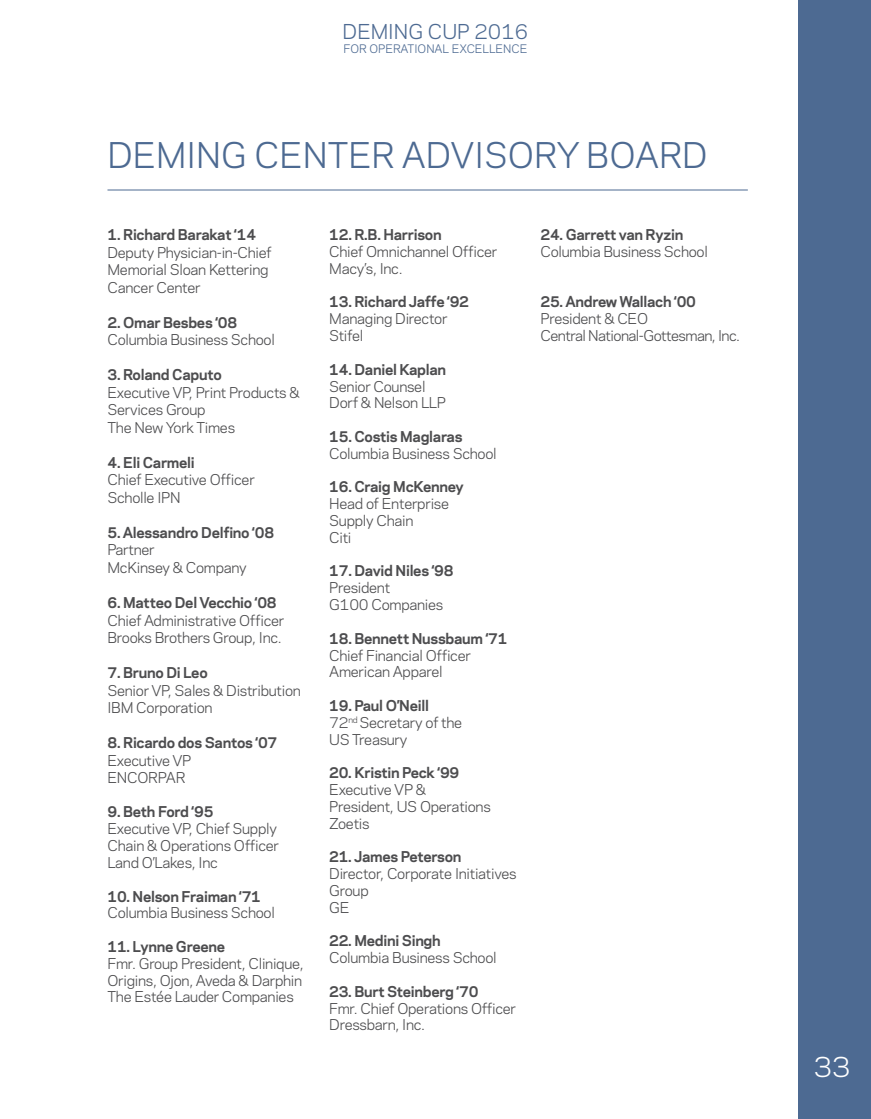
<style>
.page{position:relative;width:871px;height:1119px;background:#fff}
.page>*{position:absolute;margin:0;border:0;box-sizing:border-box;transform-origin:0 0}
.t1{font:33.25px "Galaxie Polaris";color:#4d6a92}
.t2{font:26.25px "Galaxie Polaris";color:#fff}
.t3{font:19.25px "Galaxie Polaris";color:#4d6a92}
.t4{font:14px/16.8px "Galaxie Polaris";letter-spacing:-.02em;color:#4d4d4f}
.t5{font:700 14px "Galaxie Polaris";letter-spacing:-.02em;color:#4d4d4f}
.t6{font:14px/16.8px "Galaxie Polaris";letter-spacing:-.04em;color:#4d4d4f}
.t7{font:11.03px "Galaxie Polaris";color:#4d6a92}
.s1{font-weight:700}
</style>
<div class="page">
<div style="left:798px;top:0;width:72px;height:1118px;background:#4d6a92"></div>
<hr style="left:107px;top:190px;width:640px;height:1px;background:#4d6a92">
<h3 class="t3" style="left:342px;top:17px;width:187px">DEMING CUP 2016</h3>
<p class="t7" style="left:343px;top:41px;width:185px">FOR OPERATIONAL EXCELLENCE</p>
<h1 class="t1" style="left:107px;top:131px;width:601px">DEMING CENTER ADVISORY BOARD</h1>
<p class="t5" style="left:107px;top:225px;width:150px">1. Richard Barakat ‘14</p>
<p class="t4" style="left:107px;top:243px;width:165px;line-height:17.5px">Deputy Physician-in-Chief<br>Memorial Sloan Kettering<br>Cancer Center</p>
<p class="t5" style="left:107px;top:313px;width:131px">2. Omar Besbes ‘08</p>
<p class="t4" style="left:107px;top:330px;width:169px">Columbia Business School</p>
<p class="t5" style="left:107px;top:365px;width:116px">3. Roland Caputo</p>
<p class="t4" style="left:107px;top:383px;width:194px;line-height:17.5px">Executive VP, Print Products &amp;<br>Services Group<br>The New York Times</p>
<p class="t5" style="left:107px;top:453px;width:89px">4. Eli Carmeli</p>
<p class="t4" style="left:107px;top:470px;width:149px;line-height:17.5px">Chief Executive Officer<br>Scholle IPN</p>
<p class="t5" style="left:107px;top:523px;width:168px">5. Alessandro Delfino ‘08</p>
<p class="t4" style="left:107px;top:540px;width:140px;line-height:17.5px">Partner<br>McKinsey &amp; Company</p>
<p class="t5" style="left:107px;top:593px;width:171px">6. Matteo Del Vecchio ‘08</p>
<p class="t4" style="left:107px;top:610px;width:178px;line-height:17.5px">Chief Administrative Officer<br>Brooks Brothers Group, Inc.</p>
<p class="t5" style="left:107px;top:663px;width:102px">7. Bruno Di Leo</p>
<p class="t4" style="left:107px;top:680px;width:195px;line-height:17.5px">Senior VP, Sales &amp; Distribution<br>IBM Corporation</p>
<p class="t5" style="left:107px;top:733px;width:171px">8. Ricardo dos Santos ‘07</p>
<p class="t4" style="left:107px;top:750px;width:85px;line-height:17.5px">Executive VP<br>ENCORPAR</p>
<p class="t5" style="left:107px;top:802px;width:107px">9. Beth Ford ‘95</p>
<p class="t4" style="left:107px;top:819px;width:173px">Executive VP, Chief Supply<br>Chain &amp; Operations Officer<br>Land O’Lakes, Inc</p>
<p class="t5" style="left:107px;top:886px;width:155px">10. Nelson Fraiman ‘71</p>
<p class="t4" style="left:107px;top:903px;width:169px">Columbia Business School</p>
<p class="t5" style="left:107px;top:937px;width:119px">11. Lynne Greene</p>
<p class="t4" style="left:107px;top:953px;width:198px;text-align:justify">Fmr. Group President, Clinique, Origins, Ojon, Aveda &amp; Darphin The Estée Lauder Companies</p>
<p class="t5" style="left:329px;top:225px;width:114px">12. R.B. Harrison</p>
<p class="t4" style="left:329px;top:242px;width:169px">Chief Omnichannel Officer<br>Macy’s, Inc.</p>
<p class="t5" style="left:329px;top:293px;width:141px">13. Richard Jaffe ‘92</p>
<p class="t4" style="left:329px;top:309px;width:120px">Managing Director<br>Stifel</p>
<p class="t5" style="left:329px;top:360px;width:118px">14. Daniel Kaplan</p>
<p class="t4" style="left:329px;top:377px;width:118px">Senior Counsel<br>Dorf &amp; Nelson LLP</p>
<p class="t5" style="left:329px;top:427px;width:135px">15. Costis Maglaras</p>
<p class="t4" style="left:329px;top:444px;width:169px">Columbia Business School</p>
<p class="t5" style="left:329px;top:477px;width:136px">16. Craig McKenney</p>
<p class="t4" style="left:329px;top:494px;width:121px">Head of Enterprise<br>Supply Chain<br>Citi</p>
<p class="t5" style="left:329px;top:561px;width:126px">17. David Niles ‘98</p>
<p class="t4" style="left:329px;top:578px;width:115px">President<br>G100 Companies</p>
<p class="t5" style="left:329px;top:629px;width:180px">18. Bennett Nussbaum ‘71</p>
<p class="t4" style="left:329px;top:645px;width:143px">Chief Financial Officer<br>American Apparel</p>
<p class="t4" style="left:329px;top:696px;width:134px"><span class="s1">19. Paul O’Neill<br></span>72<sup>nd</sup> Secretary of the<br>US Treasury</p>
<p class="t5" style="left:329px;top:763px;width:131px">20. Kristin Peck ‘99</p>
<p class="t4" style="left:329px;top:780px;width:163px">Executive VP &amp;<br>President, US Operations<br>Zoetis</p>
<p class="t5" style="left:329px;top:847px;width:134px">21. James Peterson</p>
<p class="t4" style="left:329px;top:864px;width:189px">Director, Corporate Initiatives<br>Group<br>GE</p>
<p class="t5" style="left:329px;top:931px;width:113px">22. Medini Singh</p>
<p class="t4" style="left:329px;top:948px;width:169px">Columbia Business School</p>
<p class="t5" style="left:329px;top:981px;width:151px">23. Burt Steinberg ‘70</p>
<p class="t4" style="left:329px;top:998px;width:188px">Fmr. Chief Operations Officer<br>Dressbarn, Inc.</p>
<p class="t5" style="left:540px;top:225px;width:144px">24. Garrett van Ryzin</p>
<p class="t4" style="left:540px;top:242px;width:169px">Columbia Business School</p>
<p class="t5" style="left:540px;top:293px;width:157px">25. Andrew Wallach ‘00</p>
<p class="t6" style="left:540px;top:309px;width:201px">President &amp; CEO<br>Central National-Gottesman, Inc.</p>
<h2 class="t2" style="left:813px;top:1046px;width:38px">33</h2>
</div>
